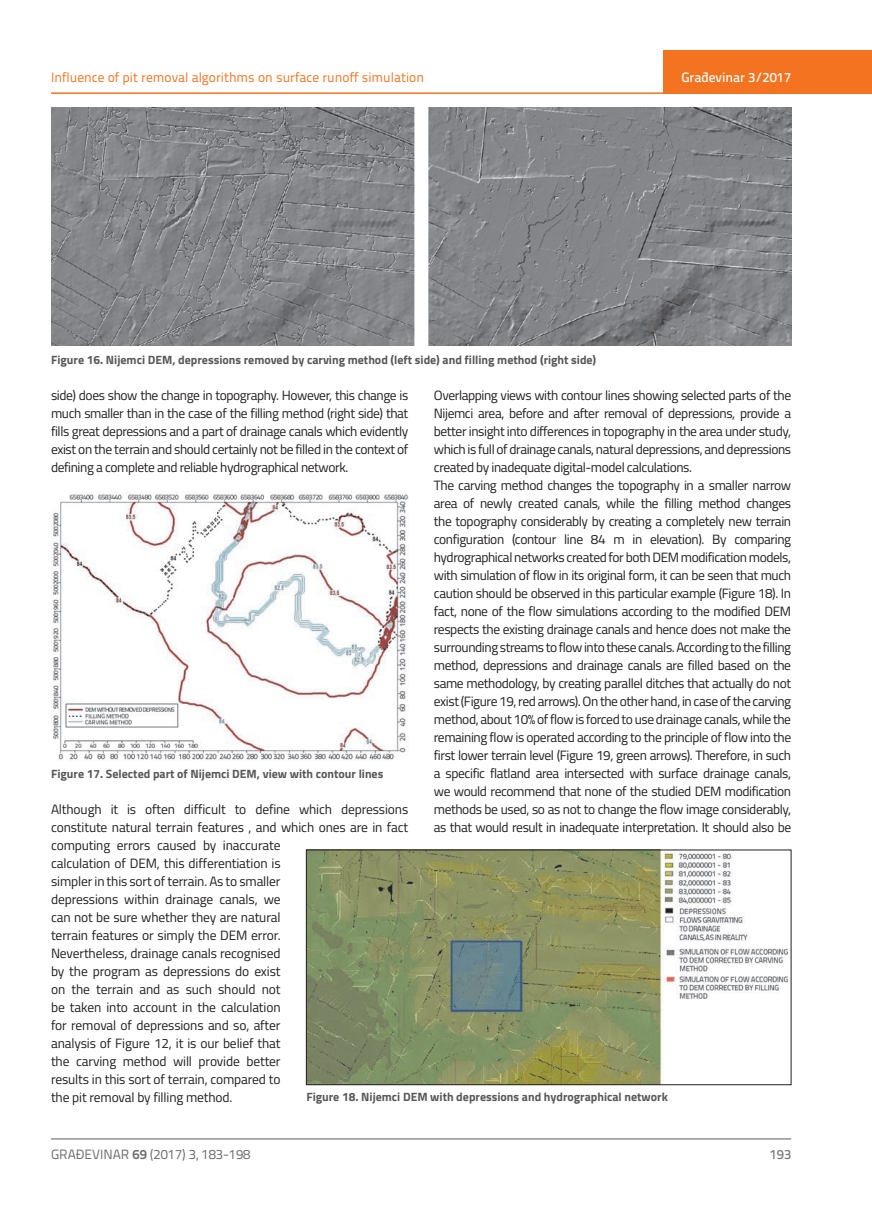
<style>
.page{position:relative;width:872px;height:1212px;background:#fff}
.page>*{position:absolute;margin:0;border:0;box-sizing:border-box;transform-origin:0 0}
.t1{font:13.5px/18px "Titillium";letter-spacing:-.03em;color:#231f20;text-align:justify}
.t2{font:13.5px/18px "Titillium";letter-spacing:-.01em;color:#231f20}
.t3{font:13.5px "Titillium Text 22 L";color:#f47321}
.t4{font:13.5px "Titillium Text 22 L";color:#6c6d70}
.t5{font:500 13.5px "Titillium Text 22 L";color:#fff}
.t6{font:500 13.5px "Titillium Text 22 L";color:#787a7d}
.t7{font:700 12px "Titillium";color:#57585a}
.s1{font-weight:700}
</style>
<div class="page">
<hr style="left:51px;top:92px;width:821px;height:2px;background:#f47321">
<div style="left:663px;top:50px;width:209px;height:44px;background:#f47321"></div>
<hr style="left:51px;top:1139px;width:740px;height:1px;background:#57585a">
<img style="left:51px;top:107px;width:740px;height:238px">
<img style="left:52px;top:493px;width:356px;height:267px">
<img style="left:308px;top:852px;width:481px;height:231px">
<div style="left:306px;top:850px;width:485px;height:235px;border:1px solid #231f20"></div>
<p class="t3" style="left:51px;top:68px;width:374px">Influence of pit removal algorithms on surface runoff simulation</p>
<p class="t5" style="left:681px;top:67px;width:111px">Građevinar 3/2017</p>
<p class="t7" style="left:51px;top:350px;width:547px">Figure 16. Nijemci DEM, depressions removed by carving method (left side) and filling method (right side)</p>
<p class="t1" style="left:51px;top:385px;width:359px">side) does show the change in topography. However, this change is much smaller than in the case of the filling method (right side) that fills great depressions and a part of drainage canals which evidently exist on the terrain and should certainly not be filled in the context of defining a complete and reliable hydrographical network.</p>
<p class="t1" style="left:434px;top:385px;width:359px;text-align:left">Overlapping views with contour lines showing selected parts of the Nijemci area, before and after removal of depressions, provide a better insight into differences in topography in the area under study, which is full of drainage canals, natural depressions, and depressions created by inadequate digital-model calculations.<br>The carving method changes the topography in a smaller narrow area of newly created canals, while the filling method changes the topography considerably by creating a completely new terrain configuration (contour line 84 m in elevation). By comparing hydrographical networks created for both DEM modification models, with simulation of flow in its original form, it can be seen that much caution should be observed in this particular example (Figure 18). In fact, none of the flow simulations according to the modified DEM respects the existing drainage canals and hence does not make the surrounding streams to flow into these canals. According to the filling method, depressions and drainage canals are filled based on the same methodology, by creating parallel ditches that actually do not exist (Figure 19, red arrows). On the other hand, in case of the carving method, about 10% of flow is forced to use drainage canals, while the remaining flow is operated according to the principle of flow into the first lower terrain level (Figure 19, green arrows). Therefore, in such a specific flatland area intersected with surface drainage canals, we would recommend that none of the studied DEM modification methods be used, so as not to change the flow image considerably, as that would result in inadequate interpretation. It should also be</p>
<p class="t7" style="left:51px;top:765px;width:334px">Figure 17. Selected part of Nijemci DEM, view with contour lines</p>
<p class="t2" style="left:51px;top:800px;width:359px">Although it is often difficult to define which depressions constitute natural terrain features , and which ones are in fact computing errors caused by inaccurate<br>calculation of DEM, this differentiation is<br>simpler in this sort of terrain. As to smaller<br>depressions within drainage canals, we<br>can not be sure whether they are natural<br>terrain features or simply the DEM error.<br>Nevertheless, drainage canals recognised<br>by the program as depressions do exist<br>on the terrain and as such should not<br>be taken into account in the calculation<br>for removal of depressions and so, after<br>analysis of Figure 12, it is our belief that<br>the carving method will provide better<br>results in this sort of terrain, compared to<br>the pit removal by filling method.</p>
<p class="t7" style="left:306px;top:1088px;width:363px">Figure 18. Nijemci DEM with depressions and hydrographical network</p>
<p class="t4" style="left:51px;top:1144px;width:201px">GRAĐEVINAR <span class="s1">69</span> (2017) 3, 183-198</p>
<p class="t6" style="left:769px;top:1144px;width:23px">193</p>
</div>
